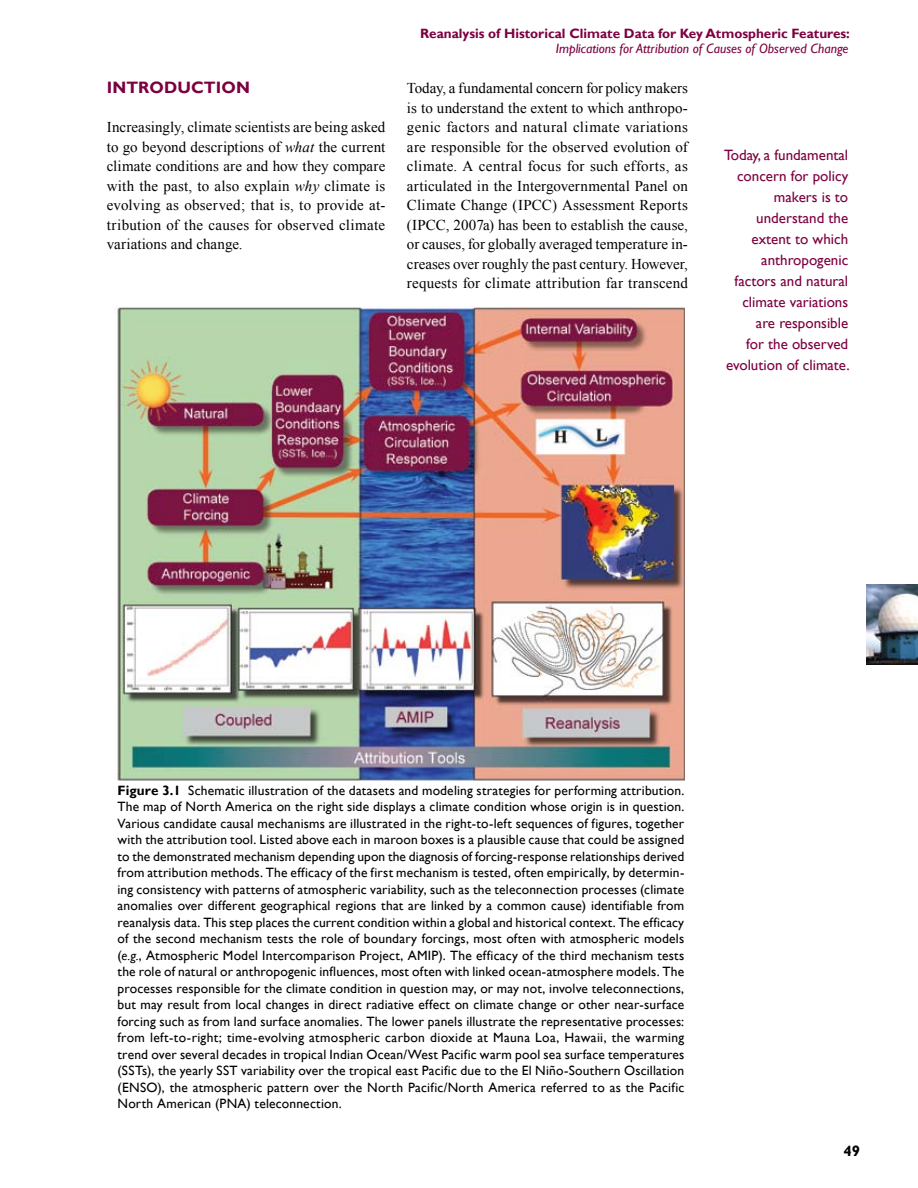
<style>
.page{position:relative;width:918px;height:1188px;background:#fff}
.page>*{position:absolute;margin:0;border:0;box-sizing:border-box;transform-origin:0 0}
.t1{font:700 16.5px "Gill Sans";letter-spacing:.01em;color:#7d0040}
.t2{font:15px/19.5px "Times New Roman";letter-spacing:.015em;color:#000;text-align:justify}
.t3{font:15px/21px "Gill Sans";color:#7d0040;text-align:right}
.t4{font:700 15px "Gill Sans";color:#000}
.t5{font:13.5px/16.5px "Gill Sans";letter-spacing:.015em;color:#000;text-align:justify}
.t6{font:700 13.5px "Gill Sans";color:#7d0040}
.t7{font:italic 13.5px "Gill Sans";color:#7d0040}
.s1{font-style:italic}
.s2{font-weight:700}
</style>
<div class="page">
<img style="left:866px;top:585px;width:52px;height:79px">
<img style="left:114px;top:307px;width:571px;height:474px">
<p class="t1" style="left:107px;top:78px;width:145px">INTRODUCTION</p>
<p class="t2" style="left:107px;top:117px;width:280px">Increasingly, climate scientists are being asked to go beyond descriptions of <span class="s1">what</span> the current climate conditions are and how they compare with the past, to also explain <span class="s1">why</span> climate is evolving as observed; that is, to provide at&shy;tribution of the causes for observed climate variations and change.</p>
<p class="t6" style="left:420px;top:26px;width:431px">Reanalysis of Historical Climate Data for Key Atmospheric Features:</p>
<p class="t7" style="left:556px;top:41px;width:294px">Implications for Attribution of Causes of Observed Change</p>
<p class="t2" style="left:407px;top:78px;width:283px">Today, a fundamental concern for policy makers is to understand the extent to which anthropo&shy;genic factors and natural climate variations are responsible for the observed evolution of climate. A central focus for such efforts, as articulated in the Intergovernmental Panel on Climate Change (IPCC) Assessment Reports (IPCC, 2007a) has been to establish the cause, or causes, for globally averaged temperature in&shy;creases over roughly the past century. However, requests for climate attribution far transcend</p>
<p class="t3" style="left:724px;top:145px;width:127px">Today, a fundamental concern for policy makers is to understand the extent to which anthropogenic factors and natural climate variations are responsible<br>for the observed evolution of climate.</p>
<p class="t5" style="left:118px;top:782px;width:568px"><span class="s2">Figure 3.1</span> Schematic illustration of the datasets and modeling strategies for performing attribution.<br>The map of North America on the right side displays a climate condition whose origin is in question.<br>Various candidate causal mechanisms are illustrated in the right-to-left sequences of figures, together with the attribution tool. Listed above each in maroon boxes is a plausible cause that could be assigned to the demonstrated mechanism depending upon the diagnosis of forcing-response relationships derived from attribution methods. The efficacy of the first mechanism is tested, often empirically, by determin&shy;ing consistency with patterns of atmospheric variability, such as the teleconnection processes (climate anomalies over different geographical regions that are linked by a common cause) identifiable from reanalysis data. This step places the current condition within a global and historical context. The efficacy of the second mechanism tests the role of boundary forcings, most often with atmospheric models (<span class="s1">e.g.</span>, Atmospheric Model Intercomparison Project, AMIP). The efficacy of the third mechanism tests the role of natural or anthropogenic influences, most often with linked ocean-atmosphere models. The processes responsible for the climate condition in question may, or may not, involve teleconnections, but may result from local changes in direct radiative effect on climate change or other near-surface forcing such as from land surface anomalies. The lower panels illustrate the representative processes: from left-to-right; time-evolving atmospheric carbon dioxide at Mauna Loa, Hawaii, the warming trend over several decades in tropical Indian Ocean/West Pacific warm pool sea surface temperatures (SSTs), the yearly SST variability over the tropical east Pacific due to the El Niño-Southern Oscillation (ENSO), the atmospheric pattern over the North Pacific/North America referred to as the Pacific North American (PNA) teleconnection.</p>
<p class="t4" style="left:843px;top:1142px;width:18px">49</p>
</div>
